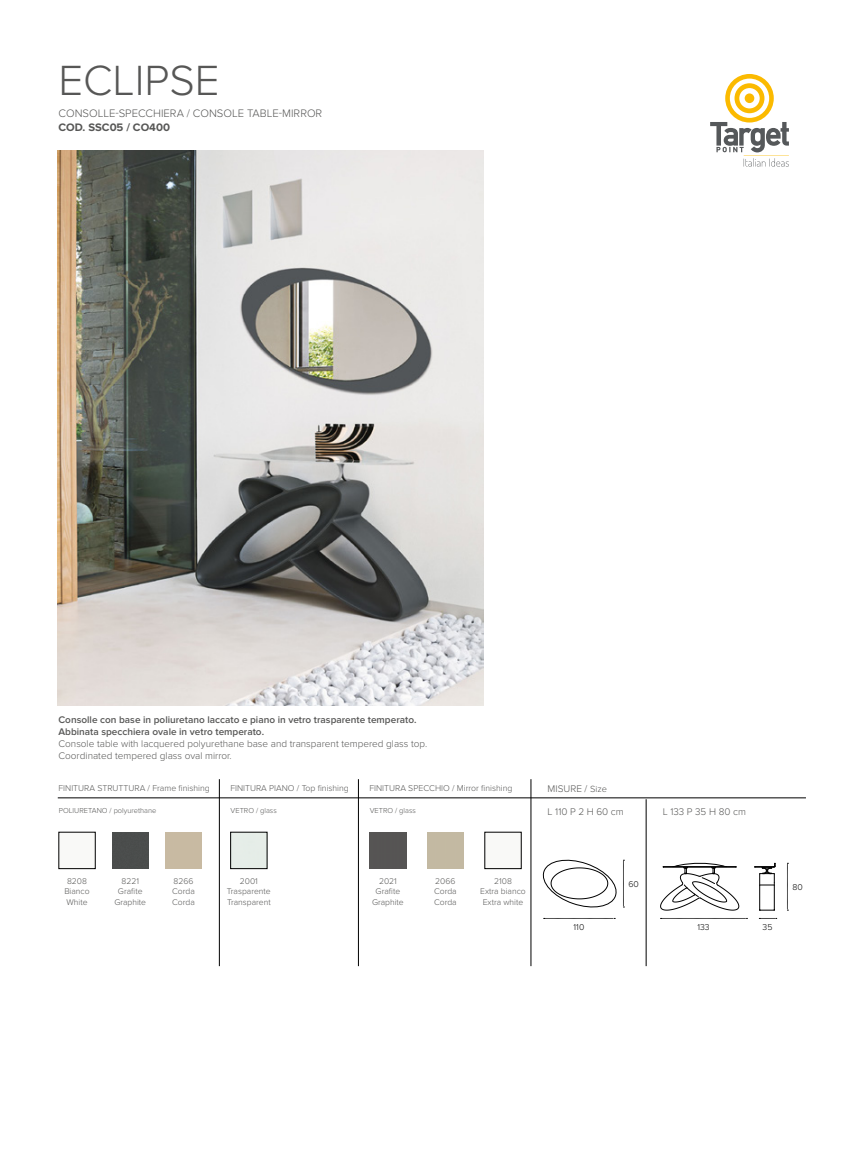
<style>
.page{position:relative;width:851px;height:1170px;background:#fff}
.page>*{position:absolute;margin:0;border:0;box-sizing:border-box;transform-origin:0 0}
.t1{font:300 43.75px "Proxima Nova";color:#575756}
.t2{font:300 11.25px "Proxima Nova";color:#575756}
.t3{font:700 11.25px "Proxima Nova";color:#575756}
.t4{font:300 10px/12px "Proxima Nova";color:#575756}
.t5{font:600 10px/12px "Proxima Nova";color:#575756}
.t6{font:300 8.75px "Proxima Nova";color:#575756}
.t7{font:300 8.75px "Proxima Nova";color:#000}
.t8{font:300 8.62px/10.2px "Proxima Nova";color:#575756;text-align:center}
.t9{font:300 7.5px "Proxima Nova";color:#575756}
.s1{font-size:9.25px}
</style>
<div class="page">
<svg style="left:660px;top:862px;width:79px;height:48px"></svg>
<svg style="left:754px;top:862px;width:21px;height:49px"></svg>
<svg style="left:787px;top:863px;width:1px;height:47px"></svg>
<svg style="left:543px;top:918px;width:72px;height:1px"></svg>
<svg style="left:660px;top:918px;width:87px;height:1px"></svg>
<svg style="left:759px;top:918px;width:17px;height:1px"></svg>
<svg style="left:542px;top:859px;width:82px;height:49px"></svg>
<hr style="left:645px;top:799px;width:1px;height:167px;background:#000">
<hr style="left:58px;top:797px;width:747px;height:1px;background:#000">
<hr style="left:530px;top:779px;width:1px;height:187px;background:#000">
<hr style="left:219px;top:779px;width:1px;height:187px;background:#000">
<hr style="left:358px;top:779px;width:1px;height:187px;background:#000">
<img style="left:369px;top:832px;width:37px;height:36px">
<img style="left:112px;top:832px;width:36px;height:36px">
<svg style="left:710px;top:74px;width:78px;height:93px"></svg>
<img style="left:58px;top:150px;width:425px;height:555px">
<h1 class="t1" style="left:58px;top:55px;width:162px">ECLIPSE</h1>
<p class="t2" style="left:58px;top:107px;width:265px">CONSOLLE-SPECCHIERA / CONSOLE TABLE-MIRROR</p>
<p class="t3" style="left:58px;top:120px;width:113px">COD. SSC05 / CO400</p>
<p class="t5" style="left:58px;top:714px;width:359px">Consolle con base in poliuretano laccato e piano in vetro trasparente temperato.<br>Abbinata specchiera ovale in vetro temperato.</p>
<p class="t4" style="left:58px;top:738px;width:370px">Console table with lacquered polyurethane base and transparent tempered glass top.<br>Coordinated tempered glass oval mirror.</p>
<p class="t6" style="left:59px;top:782px;width:153px">FINITURA STRUTTURA / Frame finishing</p>
<p class="t6" style="left:230px;top:782px;width:120px">FINITURA PIANO / Top finishing</p>
<p class="t6" style="left:369px;top:782px;width:144px">FINITURA SPECCHIO / Mirror finishing</p>
<p class="t9" style="left:59px;top:806px;width:99px">POLIURETANO / polyurethane</p>
<p class="t9" style="left:230px;top:806px;width:48px">VETRO / glass</p>
<p class="t9" style="left:369px;top:806px;width:48px">VETRO / glass</p>
<p class="t4" style="left:547px;top:782px;width:61px">MISURE / <span class="s1">Size</span></p>
<p class="t4" style="left:547px;top:806px;width:78px">L 110 P 2 H 60 cm</p>
<p class="t4" style="left:662px;top:806px;width:85px">L 133 P 35 H 80 cm</p>
<p class="t8" style="left:64px;top:876px;width:27px">8208<br>Bianco<br>White</p>
<p class="t8" style="left:227px;top:876px;width:45px">2001<br>Trasparente<br>Transparent</p>
<p class="t8" style="left:372px;top:876px;width:33px">2021<br>Grafite<br>Graphite</p>
<p class="t8" style="left:114px;top:876px;width:33px">8221<br>Grafite<br>Graphite</p>
<p class="t8" style="left:434px;top:876px;width:24px;text-align:left">2066<br>Corda<br>Corda</p>
<p class="t8" style="left:172px;top:876px;width:24px;text-align:left">8266<br>Corda<br>Corda</p>
<p class="t8" style="left:480px;top:876px;width:47px">2108<br>Extra bianco<br>Extra white</p>
<p class="t7" style="left:628px;top:879px;width:12px">60</p>
<p class="t7" style="left:792px;top:882px;width:12px">80</p>
<p class="t7" style="left:573px;top:921px;width:12px">110</p>
<p class="t7" style="left:697px;top:921px;width:14px">133</p>
<p class="t7" style="left:762px;top:921px;width:11px">35</p>
</div>
